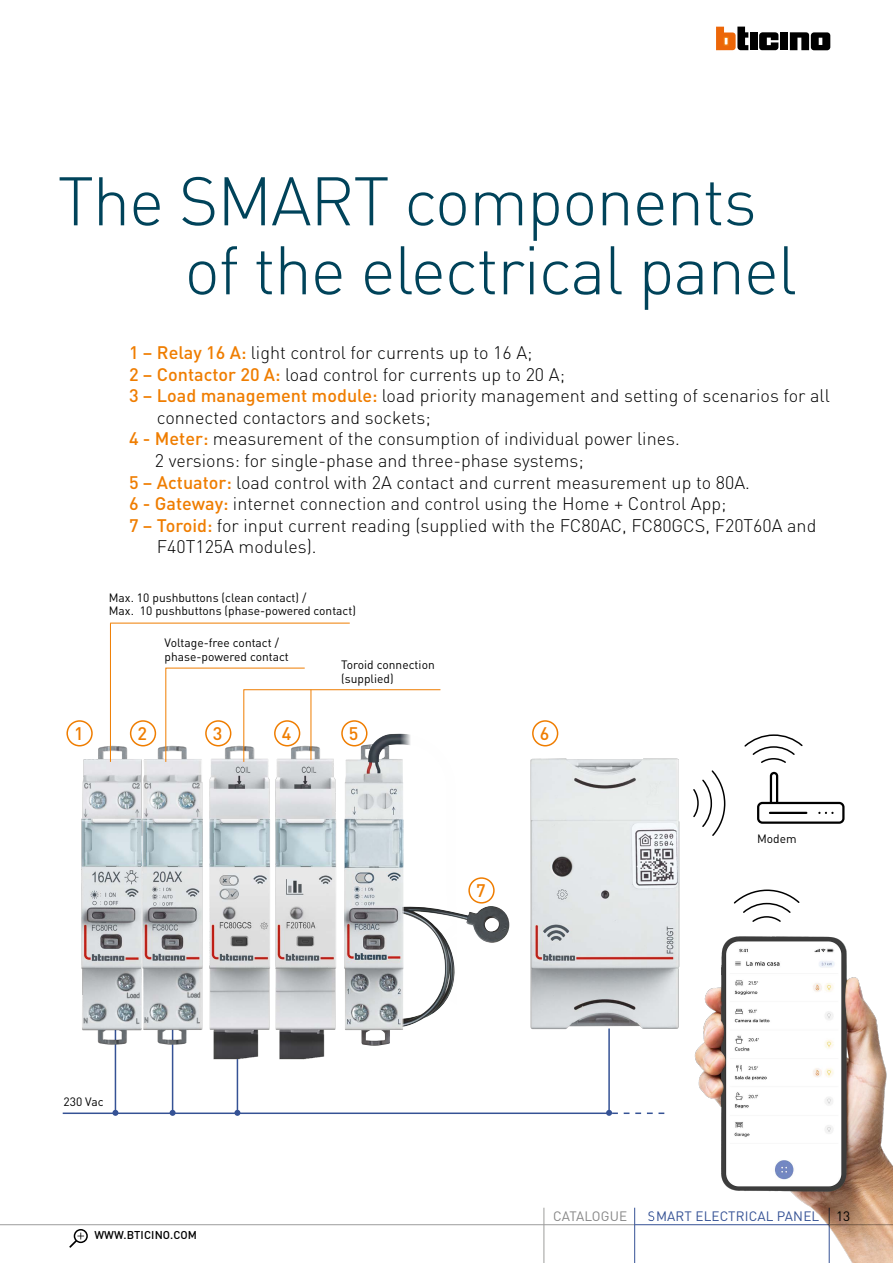
<style>
.page{position:relative;width:893px;height:1263px;background:#fff}
.page>*{position:absolute;margin:0;border:0;box-sizing:border-box;transform-origin:0 0}
.t1{font:300 67.5px/69px "DIN Pro";letter-spacing:-.02em;color:#00435a}
.t2{font:300 18px "DIN Pro";color:#000}
.t3{font:500 18px "DIN Pro";color:#ef7d00}
.t4{font:13.5px "DIN Pro";letter-spacing:.01em;color:#355295}
.t5{font:13.5px "DIN Pro";letter-spacing:.005em;color:#878787}
.t6{font:13.5px "DIN Pro";color:#000}
.t7{font:12px/13.5px "DIN Pro";color:#000}
.t8{font:500 11.25px "DIN Pro";letter-spacing:.01em;color:#000}
.s1{font-weight:500;color:#ef7d00}
</style>
<div class="page">
<hr style="left:0;top:1224px;width:635px;height:1px;background:#9d9d9c">
<div style="left:74px;top:1229px;width:14px;height:14px;border:2px solid #000;border-radius:50%"></div>
<svg style="left:69px;top:1232px;width:15px;height:16px"></svg>
<hr style="left:634px;top:1208px;width:1px;height:55px;background:#355295">
<hr style="left:635px;top:1224px;width:194px;height:1px;background:#355295">
<hr style="left:544px;top:1208px;width:1px;height:55px;background:#9d9d9c">
<img style="left:457px;top:906px;width:52px;height:37px">
<div style="left:750px;top:32px;width:8px;height:18px;background:#000"></div>
<div style="left:780px;top:32px;width:8px;height:18px;background:#000"></div>
<svg style="left:716px;top:27px;width:32px;height:23px"></svg>
<svg style="left:759px;top:32px;width:19px;height:18px"></svg>
<svg style="left:790px;top:32px;width:40px;height:18px"></svg>
<svg style="left:733px;top:889px;width:67px;height:33px"></svg>
<hr style="left:63px;top:1112px;width:546px;height:2px;background:#355295">
<hr style="left:115px;top:1029px;width:1px;height:84px;background:#355295">
<svg style="left:112px;top:1110px;width:6px;height:6px"></svg>
<hr style="left:172px;top:1028px;width:1px;height:85px;background:#355295">
<svg style="left:170px;top:1110px;width:6px;height:6px"></svg>
<hr style="left:237px;top:1036px;width:1px;height:77px;background:#355295">
<svg style="left:234px;top:1110px;width:6px;height:6px"></svg>
<hr style="left:608px;top:1028px;width:2px;height:85px;background:#355295">
<svg style="left:606px;top:1110px;width:47px;height:6px"></svg>
<img style="left:69px;top:737px;width:268px;height:332px">
<img style="left:530px;top:737px;width:150px;height:332px">
<div style="left:66px;top:720px;width:27px;height:26px;border:2px solid #ef7d00;border-radius:50%"></div>
<div style="left:130px;top:720px;width:26px;height:26px;border:2px solid #ef7d00;border-radius:50%"></div>
<div style="left:532px;top:720px;width:26px;height:26px;border:2px solid #ef7d00;border-radius:50%"></div>
<div style="left:468px;top:877px;width:27px;height:26px;border:2px solid #ef7d00;border-radius:50%"></div>
<svg style="left:693px;top:770px;width:33px;height:66px"></svg>
<hr style="left:110px;top:623px;width:1px;height:139px;background:#ef7d00">
<hr style="left:110px;top:623px;width:240px;height:1px;background:#ef7d00">
<svg style="left:165px;top:667px;width:276px;height:96px"></svg>
<svg style="left:744px;top:734px;width:59px;height:29px"></svg>
<div style="left:770px;top:772px;width:8px;height:49px;border:2px solid #000;border-radius:3px"></div>
<div style="left:758px;top:803px;width:85px;height:20px;background:#fff;border-radius:4px"></div>
<div style="left:757px;top:802px;width:87px;height:22px;border:2px solid #000;border-radius:4px"></div>
<hr style="left:770px;top:812px;width:36px;height:2px;background:#000">
<img style="left:655px;top:922px;width:238px;height:341px">
<img style="left:344px;top:733px;width:113px;height:313px">
<h1 class="t1" style="left:184px;top:164px;width:614px;text-indent:-127px">The SMART components of the electrical panel</h1>
<p class="t2" style="left:129px;top:340px;width:405px"><span class="s1">1 – Relay 16 A:</span> light control for currents up to 16 A;</p>
<p class="t2" style="left:129px;top:362px;width:437px"><span class="s1">2 – Contactor 20 A:</span> load control for currents up to 20 A;</p>
<p class="t2" style="left:129px;top:383px;width:702px"><span class="s1">3 – Load management module:</span> load priority management and setting of scenarios for all</p>
<p class="t2" style="left:157px;top:405px;width:275px">connected contactors and sockets;</p>
<p class="t2" style="left:129px;top:427px;width:552px"><span class="s1">4 - Meter:</span> measurement of the consumption of individual power lines.</p>
<p class="t2" style="left:155px;top:448px;width:430px">2 versions: for single-phase and three-phase systems;</p>
<p class="t2" style="left:129px;top:470px;width:622px"><span class="s1">5 – Actuator:</span> load control with 2A contact and current measurement up to 80A.</p>
<p class="t2" style="left:129px;top:491px;width:599px"><span class="s1">6 - Gateway:</span> internet connection and control using the Home + Control App;</p>
<p class="t2" style="left:129px;top:513px;width:689px"><span class="s1">7 – Toroid:</span> for input current reading (supplied with the FC80AC, FC80GCS, F20T60A and</p>
<p class="t2" style="left:157px;top:535px;width:161px">F40T125A modules).</p>
<p class="t7" style="left:109px;top:590px;width:249px">Max. 10 pushbuttons (clean contact) /<br>Max. 10 pushbuttons (phase-powered contact)</p>
<p class="t7" style="left:165px;top:636px;width:126px">Voltage-free contact / phase-powered contact</p>
<p class="t7" style="left:341px;top:657px;width:95px">Toroid connection (supplied)</p>
<p class="t3" style="left:74px;top:721px;width:11px">1</p>
<p class="t3" style="left:138px;top:721px;width:11px">2</p>
<p class="t3" style="left:213px;top:721px;width:11px">3</p>
<p class="t3" style="left:282px;top:721px;width:11px">4</p>
<p class="t3" style="left:349px;top:721px;width:11px">5</p>
<p class="t3" style="left:540px;top:721px;width:11px">6</p>
<p class="t3" style="left:476px;top:878px;width:11px">7</p>
<p class="t7" style="left:757px;top:831px;width:41px">Modem</p>
<p class="t7" style="left:63px;top:1095px;width:42px">230 Vac</p>
<p class="t8" style="left:94px;top:1227px;width:104px">WWW.BTICINO.COM</p>
<p class="t5" style="left:553px;top:1207px;width:75px">CATALOGUE</p>
<p class="t4" style="left:648px;top:1207px;width:173px">SMART ELECTRICAL PANEL</p>
<p class="t6" style="left:836px;top:1207px;width:16px">13</p>
</div>
